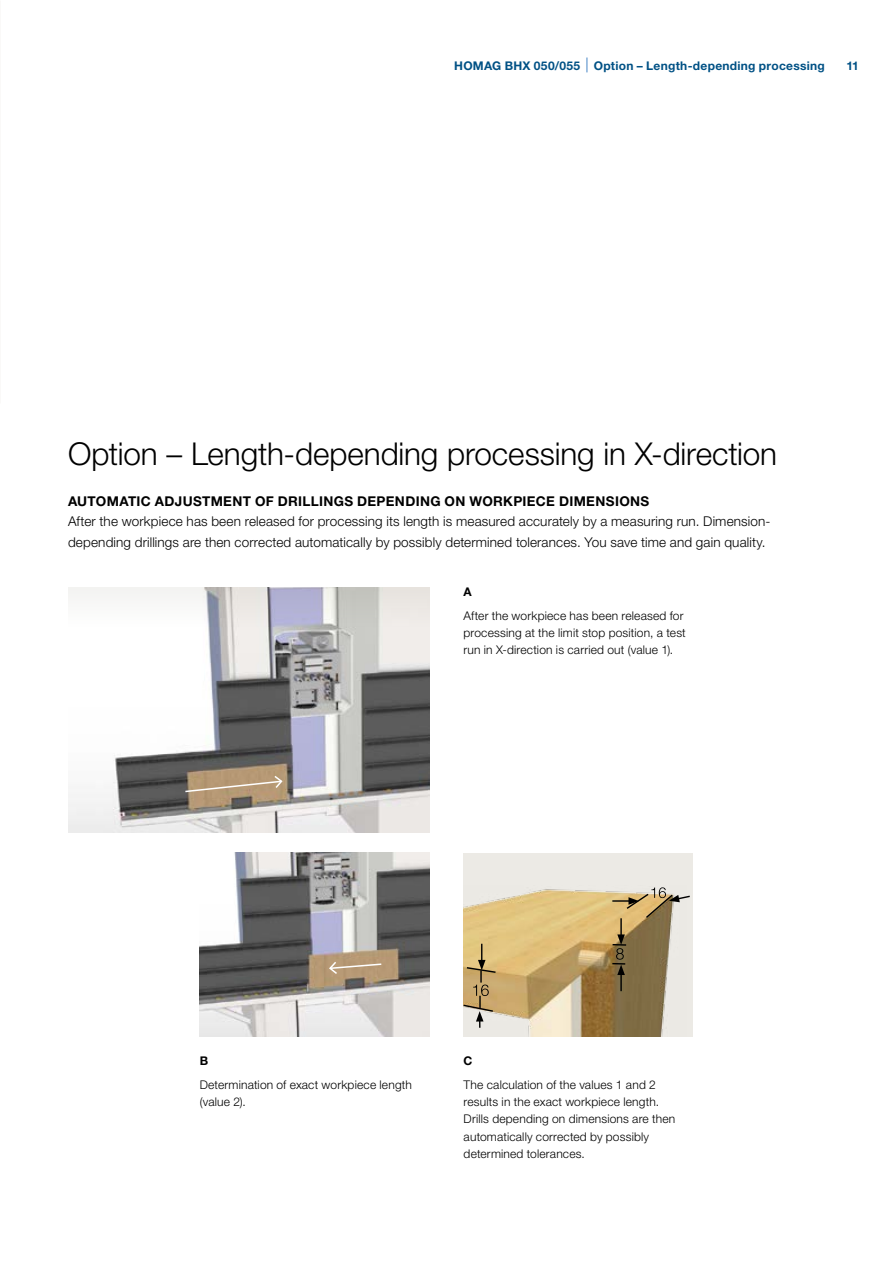
<style>
.page{position:relative;width:893px;height:1263px;background:#fff}
.page>*{position:absolute;margin:0;border:0;box-sizing:border-box;transform-origin:0 0}
.t1{font:300 31.5px "Helvetica Neue LTW1 G";letter-spacing:-.005em;color:#000}
.t2{font:300 13.5px/20.4px "Helvetica Neue LTW1 G";letter-spacing:.01em;color:#000}
.t3{font:700 13.5px "Helvetica Neue LTW1 G";letter-spacing:.025em;color:#000}
.t4{font:300 12px/17.2px "Helvetica Neue LTW1 G";letter-spacing:.015em;color:#000}
.t5{font:700 12px "Helvetica Neue LTW1 G";letter-spacing:.025em;color:#005185}
.t6{font:700 12px "Helvetica Neue LTW1 G";color:#000}
</style>
<div class="page">
<img style="left:200px;top:853px;width:229px;height:183px">
<div style="left:463px;top:853px;width:230px;height:183px;background:#eceae5"></div>
<img style="left:463px;top:889px;width:203px;height:147px">
<svg style="left:463px;top:944px;width:34px;height:84px"></svg>
<svg style="left:612px;top:887px;width:78px;height:104px"></svg>
<svg style="left:328px;top:960px;width:55px;height:15px"></svg>
<svg style="left:68px;top:628px;width:361px;height:204px"></svg>
<svg style="left:184px;top:774px;width:100px;height:19px;background:#b89e7e"></svg>
<svg style="left:68px;top:587px;width:361px;height:41px"></svg>
<svg style="left:586px;top:58px;width:2px;height:14px"></svg>
<p class="t5" style="left:454px;top:58px;width:372px">HOMAG BHX 050/055 Option – Length-depending processing</p>
<p class="t5" style="left:846px;top:58px;width:14px">11</p>
<h1 class="t1" style="left:68px;top:435px;width:711px">Option – Length-depending processing in X-direction</h1>
<p class="t3" style="left:68px;top:493px;width:583px">AUTOMATIC ADJUSTMENT OF DRILLINGS DEPENDING ON WORKPIECE DIMENSIONS</p>
<p class="t2" style="left:68px;top:511px;width:704px">After the workpiece has been released for processing its length is measured accurately by a measuring run. Dimension&shy;depending drillings are then corrected automatically by possibly determined tolerances. You save time and gain quality.</p>
<p class="t6" style="left:463px;top:584px;width:10px">A</p>
<p class="t4" style="left:463px;top:607px;width:224px">After the workpiece has been released for processing at the limit stop position, a test run in X-direction is carried out (value 1).</p>
<p class="t6" style="left:200px;top:1053px;width:10px">B</p>
<p class="t4" style="left:200px;top:1076px;width:214px">Determination of exact workpiece length (value 2).</p>
<p class="t6" style="left:464px;top:1053px;width:10px">C</p>
<p class="t4" style="left:464px;top:1076px;width:213px">The calculation of the values 1 and 2 results in the exact workpiece length.<br>Drills depending on dimensions are then automatically corrected by possibly determined tolerances.</p>
</div>
